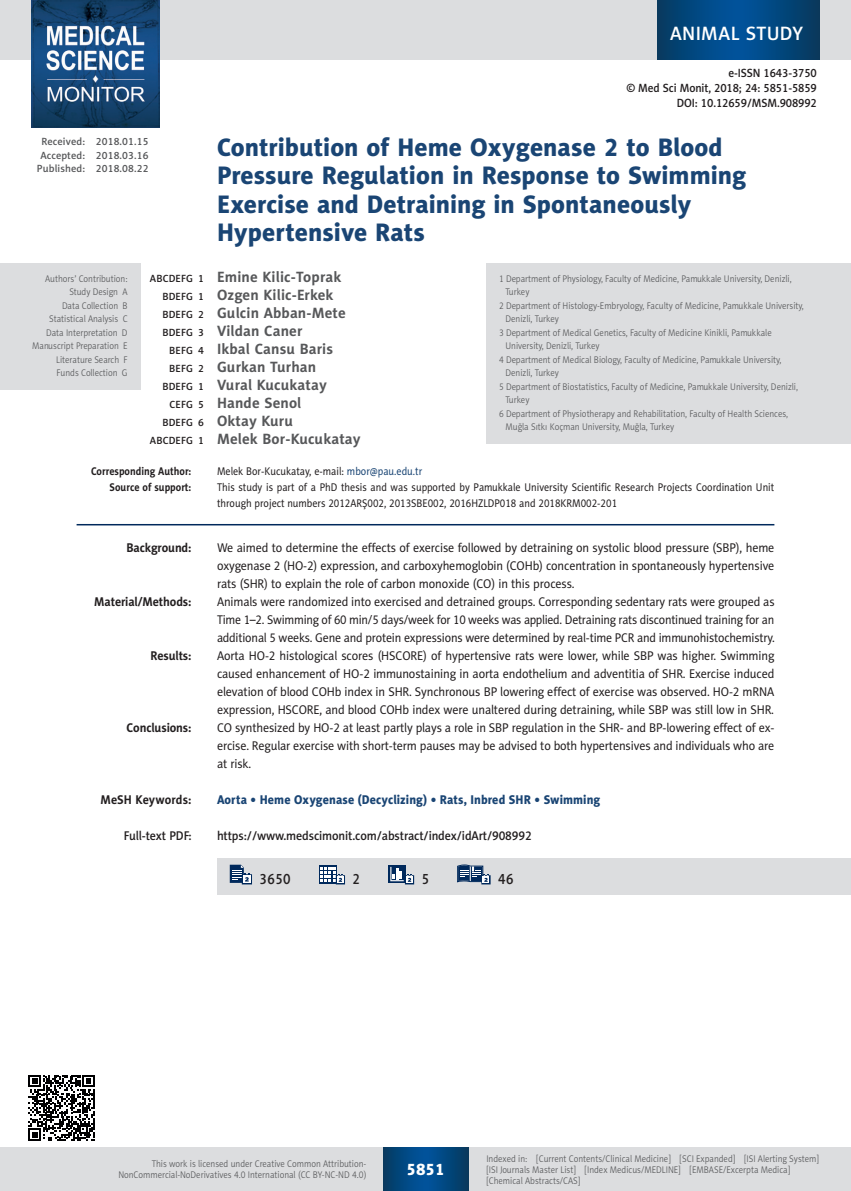
<style>
.page{position:relative;width:851px;height:1191px;background:#fff}
.page>*{position:absolute;margin:0;border:0;box-sizing:border-box;transform-origin:0 0}
.MSM_Tytul{font:25.5px/28.5px "Naomi Sans EFN Heavy";color:#1a4574}
.t1{font:19.5px "Naomi Sans EFN Medium";letter-spacing:.015em;color:#fff}
.t2{font:16.5px "Naomi Sans EFN Heavy";color:#fff}
.MSM_Autorzy{font:700 15px "Naomi Sans EFN";letter-spacing:.01em;color:#57585a}
.MSM_dane{font:15px "Naomi Sans EFN Medium";letter-spacing:.03em;color:#231f20;scale:.9 1}
.MSM_Summary_body{font:12.75px/18px "Naomi Sans EFN";letter-spacing:-.01em;color:#231f20;text-align:justify;scale:.95 1}
.MSM_full_text_pdf{font:12.75px "Naomi Sans EFN Medium";letter-spacing:-.01em;color:#231f20;scale:.95 1}
.MSM_keywords{font:12.75px "Naomi Sans EFN Heavy";letter-spacing:.005em;color:#1a4574;scale:.95 1}
.MSM_Summary_body-2{font:700 12.75px "Naomi Sans EFN";letter-spacing:-.01em;color:#231f20;scale:.95 1}
.MSM_keywords-2{font:700 12.75px "Naomi Sans EFN";letter-spacing:.005em;color:#231f20;scale:.95 1}
.MSM_full_text_pdf-2{font:12px "Naomi Sans EFN Medium";letter-spacing:-.01em;color:#231f20;scale:.95 1}
.MSM_Support{font:11.25px/15.8px "Naomi Sans EFN";color:#231f20;scale:.9 1}
.MSM_Adres{font:11.25px "Naomi Sans EFN";color:#231f20;scale:.9 1}
.MSM_Adres-2{font:700 11.25px "Naomi Sans EFN";color:#231f20;scale:.9 1}
.MSM_Support-2{font:700 11.25px "Naomi Sans EFN";color:#231f20;scale:.9 1}
.t3{font:10.5px "Naomi Sans EFN Medium";letter-spacing:.01em;color:#57585a}
.MSM_Afiliacja{font:9.75px/13.5px "Naomi Sans EFN Light";color:#57585a;scale:.9 1}
.s1{font-family:"Naomi Sans EFN Medium";font-weight:400;font-size:10.5px;color:#231f20}
.s2{color:#1a4574}
</style>
<div class="page">
<div style="left:217px;top:858px;width:633px;height:36px;background:#dcdddf"></div>
<svg style="left:230px;top:864px;width:22px;height:20px"></svg>
<div style="left:319px;top:865px;width:17px;height:18px;background:#00295c"></div>
<svg style="left:320px;top:866px;width:25px;height:18px"></svg>
<div style="left:388px;top:865px;width:18px;height:18px;background:#00295c"></div>
<svg style="left:390px;top:867px;width:24px;height:17px"></svg>
<svg style="left:457px;top:864px;width:33px;height:20px"></svg>
<hr style="left:77px;top:524px;width:697px;height:1px;background:#00295c">
<div style="left:0;top:264px;width:140px;height:126px;background:#dcdddf"></div>
<div style="left:486px;top:264px;width:364px;height:180px;background:#dcdddf"></div>
<svg style="left:28px;top:1075px;width:67px;height:66px"></svg>
<div style="left:0;top:1148px;width:850px;height:43px;background:#dcdddf"></div>
<svg style="left:383px;top:1147px;width:85px;height:43px;background:#02477e"></svg>
<div style="left:0;top:0;width:850px;height:60px;background:#dcdddf"></div>
<img style="left:32px;top:0;width:127px;height:128px">
<svg style="left:657px;top:0;width:162px;height:60px;background:#02477e"></svg>
<h2 class="t1" style="left:670px;top:22px;width:134px">ANIMAL STUDY</h2>
<p class="MSM_full_text_pdf-2" style="left:728px;top:66px;width:95px">e-ISSN 1643-3750</p>
<p class="MSM_full_text_pdf-2" style="left:626px;top:81px;width:202px">© Med Sci Monit, 2018; 24: 5851-5859</p>
<p class="MSM_full_text_pdf-2" style="left:676px;top:96px;width:149px">DOI: 10.12659/MSM.908992</p>
<p class="MSM_Tytul" style="left:217px;top:132px;width:530px">Contribution of Heme Oxygenase 2 to Blood Pressure Regulation in Response to Swimming Exercise and Detraining in Spontaneously Hypertensive Rats</p>
<p class="MSM_Autorzy" style="left:150px;top:268px;width:193px"><span class="s1">ABCDEFG 1</span> Emine Kilic-Toprak</p>
<p class="MSM_Autorzy" style="left:162px;top:286px;width:173px"><span class="s1">BDEFG 1</span> Ozgen Kilic-Erkek</p>
<p class="MSM_Autorzy" style="left:162px;top:304px;width:185px"><span class="s1">BDEFG 2</span> Gulcin Abban-Mete</p>
<p class="MSM_Autorzy" style="left:162px;top:322px;width:141px"><span class="s1">BDEFG 3</span> Vildan Caner</p>
<p class="MSM_Autorzy" style="left:169px;top:340px;width:165px"><span class="s1">BEFG 4</span> Ikbal Cansu Baris</p>
<p class="MSM_Autorzy" style="left:169px;top:358px;width:148px"><span class="s1">BEFG 2</span> Gurkan Turhan</p>
<p class="MSM_Autorzy" style="left:162px;top:376px;width:166px"><span class="s1">BDEFG 1</span> Vural Kucukatay</p>
<p class="MSM_Autorzy" style="left:170px;top:394px;width:133px"><span class="s1">CEFG 5</span> Hande Senol</p>
<p class="MSM_Autorzy" style="left:162px;top:412px;width:132px"><span class="s1">BDEFG 6</span> Oktay Kuru</p>
<p class="MSM_Autorzy" style="left:150px;top:430px;width:212px"><span class="s1">ABCDEFG 1</span> Melek Bor-Kucukatay</p>
<p class="MSM_Adres-2" style="left:91px;top:465px;width:113px">Corresponding Author:</p>
<p class="MSM_Adres" style="left:217px;top:465px;width:229px">Melek Bor-Kucukatay, e-mail: <span class="s2">mbor@pau.edu.tr</span></p>
<p class="MSM_Support-2" style="left:110px;top:481px;width:92px">Source of support:</p>
<p class="MSM_Support" style="left:217px;top:479px;width:620px">This study is part of a PhD thesis and was supported by Pamukkale University Scientific Research Projects Coordination Unit through project numbers 2012ARŞ002, 2013SBE002, 2016HZLDP018 and 2018KRM002-201</p>
<p class="MSM_Summary_body-2" style="left:126px;top:540px;width:70px">Background:</p>
<p class="MSM_Summary_body" style="left:217px;top:539px;width:588px">We aimed to determine the effects of exercise followed by detraining on systolic blood pressure (SBP), heme oxygenase 2 (HO-2) expression, and carboxyhemoglobin (COHb) concentration in spontaneously hypertensive rats (SHR) to explain the role of carbon monoxide (CO) in this process.</p>
<p class="MSM_Summary_body-2" style="left:94px;top:594px;width:104px">Material/Methods:</p>
<p class="MSM_Summary_body" style="left:217px;top:593px;width:588px">Animals were randomized into exercised and detrained groups. Corresponding sedentary rats were grouped as Time 1–2. Swimming of 60 min/5 days/week for 10 weeks was applied. Detraining rats discontinued training for an additional 5 weeks. Gene and protein expressions were determined by real-time PCR and immunohistochemistry.</p>
<p class="MSM_Summary_body-2" style="left:150px;top:648px;width:45px">Results:</p>
<p class="MSM_Summary_body" style="left:217px;top:647px;width:588px">Aorta HO-2 histological scores (HSCORE) of hypertensive rats were lower, while SBP was higher. Swimming caused enhancement of HO-2 immunostaining in aorta endothelium and adventitia of SHR. Exercise induced elevation of blood COHb index in SHR. Synchronous BP lowering effect of exercise was observed. HO-2 mRNA expression, HSCORE, and blood COHb index were unaltered during detraining, while SBP was still low in SHR.</p>
<p class="MSM_Summary_body-2" style="left:127px;top:720px;width:70px">Conclusions:</p>
<p class="MSM_Summary_body" style="left:217px;top:719px;width:588px">CO synthesized by HO-2 at least partly plays a role in SBP regulation in the SHR- and BP-lowering effect of ex&shy;ercise. Regular exercise with short-term pauses may be advised to both hypertensives and individuals who are at risk.</p>
<p class="MSM_keywords-2" style="left:100px;top:792px;width:97px">MeSH Keywords:</p>
<p class="MSM_keywords" style="left:217px;top:792px;width:405px">Aorta • Heme Oxygenase (Decyclizing) • Rats, Inbred SHR • Swimming</p>
<p class="MSM_full_text_pdf" style="left:124px;top:828px;width:73px">Full-text PDF:</p>
<p class="MSM_full_text_pdf" style="left:217px;top:828px;width:333px">https://www.medscimonit.com/abstract/index/idArt/908992</p>
<p class="t3" style="left:41px;top:136px;width:109px">Received: 2018.01.15</p>
<p class="t3" style="left:40px;top:149px;width:110px">Accepted: 2018.03.16</p>
<p class="t3" style="left:37px;top:163px;width:113px">Published: 2018.08.22</p>
<p class="MSM_Afiliacja" style="left:45px;top:272px;width:93px">Authors’ Contribution:</p>
<p class="MSM_Afiliacja" style="left:69px;top:285px;width:66px">Study Design A</p>
<p class="MSM_Afiliacja" style="left:62px;top:299px;width:74px">Data Collection B</p>
<p class="MSM_Afiliacja" style="left:49px;top:312px;width:89px">Statistical Analysis C</p>
<p class="MSM_Afiliacja" style="left:46px;top:326px;width:92px">Data Interpretation D</p>
<p class="MSM_Afiliacja" style="left:32px;top:339px;width:107px">Manuscript Preparation E</p>
<p class="MSM_Afiliacja" style="left:56px;top:353px;width:81px">Literature Search F</p>
<p class="MSM_Afiliacja" style="left:57px;top:366px;width:80px">Funds Collection G</p>
<p class="MSM_Afiliacja" style="left:505px;top:272px;width:319px;text-indent:-6px">1 Department of Physiology, Faculty of Medicine, Pamukkale University, Denizli,<br>Turkey</p>
<p class="MSM_Afiliacja" style="left:505px;top:299px;width:333px;text-indent:-6px">2 Department of Histology-Embryology, Faculty of Medicine, Pamukkale University,<br>Denizli, Turkey</p>
<p class="MSM_Afiliacja" style="left:505px;top:326px;width:297px;text-indent:-6px">3 Department of Medical Genetics, Faculty of Medicine Kinikli, Pamukkale<br>University, Denizli, Turkey</p>
<p class="MSM_Afiliacja" style="left:505px;top:353px;width:308px;text-indent:-6px">4 Department of Medical Biology, Faculty of Medicine, Pamukkale University,<br>Denizli, Turkey</p>
<p class="MSM_Afiliacja" style="left:505px;top:380px;width:326px;text-indent:-6px">5 Department of Biostatistics, Faculty of Medicine, Pamukkale University, Denizli,<br>Turkey</p>
<p class="MSM_Afiliacja" style="left:505px;top:407px;width:315px;text-indent:-6px">6 Department of Physiotherapy and Rehabilitation, Faculty of Health Sciences,<br>Muğla Sıtkı Koçman University, Muğla, Turkey</p>
<p class="MSM_dane" style="left:259px;top:870px;width:36px">3650</p>
<p class="MSM_dane" style="left:352px;top:870px;width:10px">2</p>
<p class="MSM_dane" style="left:421px;top:870px;width:10px">5</p>
<p class="MSM_dane" style="left:498px;top:870px;width:19px">46</p>
<p class="MSM_Afiliacja" style="left:118px;top:1158px;width:277px;line-height:11.2px;text-align:right">This work is licensed under Creative Common Attribution-<br>NonCommercial-NoDerivatives 4.0 International (CC BY-NC-ND 4.0)</p>
<p class="t2" style="left:406px;top:1159px;width:40px">5851</p>
<p class="MSM_Afiliacja" style="left:486px;top:1152px;width:371px;line-height:11.2px">Indexed in: [Current Contents/Clinical Medicine] [SCI Expanded] [ISI Alerting System] [ISI Journals Master List] [Index Medicus/MEDLINE] [EMBASE/Excerpta Medica] [Chemical Abstracts/CAS]</p>
</div>
